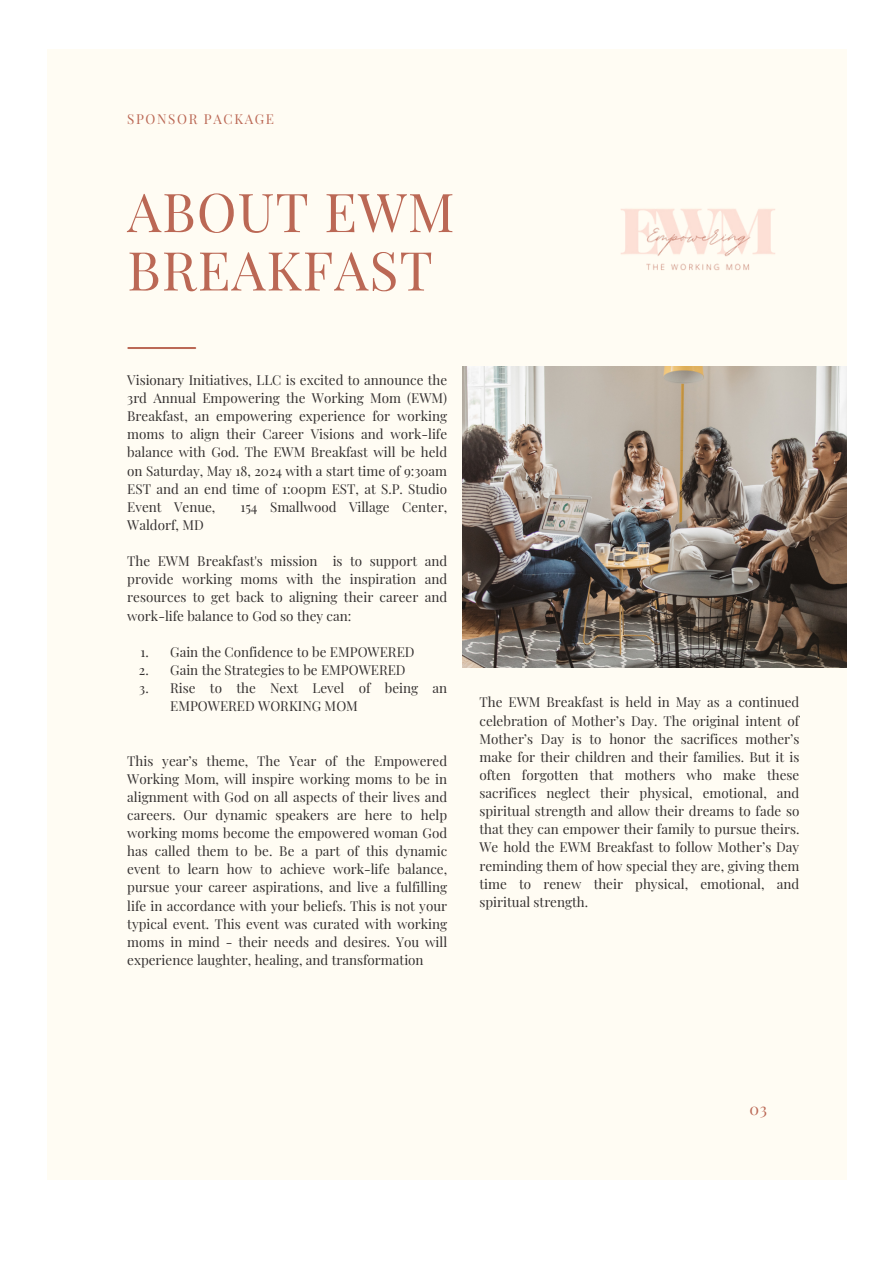
<style>
.page{position:relative;width:894px;height:1263px;background:#fff}
.page>*{position:absolute;margin:0;border:0;box-sizing:border-box;transform-origin:0 0}
.t1{font:53.7px/58.3px "Playfair Display SC";letter-spacing:.02em;color:#bb6855}
.t2{font:16.05px "Playfair Display";color:#bb6855}
.t3{font:13.35px/18.1px "Playfair Display";color:#343030;text-align:justify}
.t4{font:13.35px "Playfair Display";letter-spacing:.12em;color:#bb6855}
</style>
<div class="page">
<div style="left:47px;top:50px;width:799px;height:1130px;background:#fffcf3"></div>
<img style="left:462px;top:366px;width:384px;height:302px">
<hr style="left:128px;top:347px;width:67px;height:2px;background:#bb6855">
<img style="left:621px;top:209px;width:154px;height:62px">
<p class="t4" style="left:127px;top:110px;width:148px">SPONSOR PACKAGE</p>
<p class="t1" style="left:127px;top:181px;width:329px">ABOUT EWM<br>BREAKFAST</p>
<p class="t3" style="left:127px;top:370px;width:321px">Visionary Initiatives, LLC is excited to announce the 3rd Annual Empowering the Working Mom (EWM)<br>Breakfast, an empowering experience for working moms to align their Career Visions and work-life balance with God. The EWM Breakfast will be held on Saturday, May 18, 2024 with a start time of 9:30am EST and an end time of 1:00pm EST, at S.P. Studio Event Venue,</p>
<p class="t3" style="left:240px;top:497px;width:208px">154 Smallwood Village Center,</p>
<p class="t3" style="left:127px;top:515px;width:78px">Waldorf, MD</p>
<p class="t3" style="left:127px;top:552px;width:321px">The EWM Breakfast's mission is to support and provide working moms with the inspiration and resources to get back to aligning their career and work-life balance to God so they can:</p>
<p class="t3" style="left:140px;top:642px;width:275px">1. Gain the Confidence to be EMPOWERED</p>
<p class="t3" style="left:139px;top:660px;width:268px">2. Gain the Strategies to be EMPOWERED</p>
<p class="t3" style="left:170px;top:678px;width:278px">Rise to the Next Level of being an<br>EMPOWERED WORKING MOM</p>
<p class="t3" style="left:139px;top:678px;width:11px">3.</p>
<p class="t3" style="left:127px;top:751px;width:321px">This year’s theme, The Year of the Empowered Working Mom, will inspire working moms to be in alignment with God on all aspects of their lives and careers. Our dynamic speakers are here to help working moms become the empowered woman God has called them to be. Be a part of this dynamic event to learn how to achieve work-life balance, pursue your career aspirations, and live a fulfilling life in accordance with your beliefs. This is not your typical event. This event was curated with working moms in mind - their needs and desires. You will experience laughter, healing, and transformation</p>
<p class="t3" style="left:479px;top:693px;width:321px">The EWM Breakfast is held in May as a continued celebration of Mother’s Day. The original intent of Mother’s Day is to honor the sacrifices mother’s make for their children and their families. But it is often forgotten that mothers who make these sacrifices neglect their physical, emotional, and spiritual strength and allow their dreams to fade so that they can empower their family to pursue theirs.<br>We hold the EWM Breakfast to follow Mother’s Day reminding them of how special they are, giving them time to renew their physical, emotional, and spiritual strength.</p>
<p class="t2" style="left:749px;top:1097px;width:19px">03</p>
</div>
